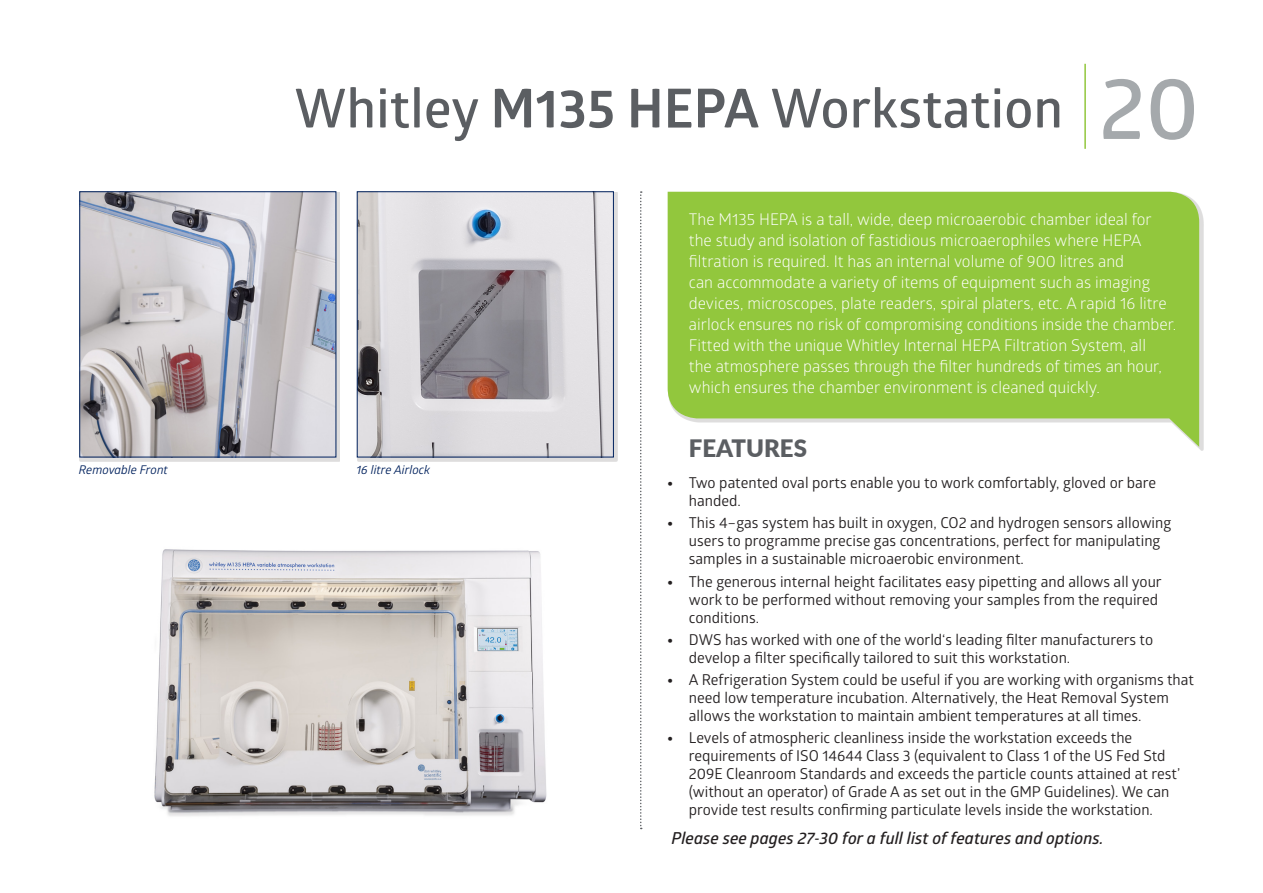
<style>
.page{position:relative;width:1263px;height:893px;background:#fff}
.page>*{position:absolute;margin:0;border:0;box-sizing:border-box;transform-origin:0 0}
.Table_of_contents_2{font:600 87px "Glober";color:#a5a9ac}
.Headline_1{font:600 54px "Glober";color:#5b5e62}
.Headline_2{font:900 24px "Lato";color:#5b5e62}
.Headline_2-2{font:italic 600 16.5px "Glober";color:#231f20}
.t1{font:16.2px/21px "Glober";color:#fff}
.Headline_2-3{font:15px/18px "Glober";color:#231f20}
.Quotes{font:italic 12px "Glober";color:#00215d}
.s1{font-weight:700}
.s2{font-weight:800}
</style>
<div class="page">
<hr style="left:1084px;top:64px;width:2px;height:85px;background:#92c73d">
<svg style="left:640px;top:191px;width:2px;height:638px"></svg>
<div style="left:668px;top:192px;width:535px;height:259px;background:#231f20;opacity:.15"></div>
<svg style="left:668px;top:192px;width:531px;height:255px;background:#9dcc52"></svg>
<img style="left:154px;top:549px;width:393px;height:267px">
<div style="left:80px;top:192px;width:260px;height:269px;background:#231f20;opacity:.15"></div>
<img style="left:81px;top:193px;width:253px;height:262px">
<div style="left:79px;top:191px;width:257px;height:266px;border:1px solid #00215d"></div>
<div style="left:357px;top:192px;width:261px;height:269px;background:#231f20;opacity:.15"></div>
<img style="left:359px;top:193px;width:253px;height:262px">
<div style="left:357px;top:191px;width:257px;height:266px;border:1px solid #00215d"></div>
<p class="Headline_1" style="left:294px;top:71px;width:770px">Whitley <span class="s1">M135 HEPA</span> Workstation</p>
<p class="Table_of_contents_2" style="left:1099px;top:47px;width:102px">20</p>
<p class="Quotes" style="left:79px;top:462px;width:90px">Removable Front</p>
<p class="Quotes" style="left:356px;top:462px;width:75px">16 litre Airlock</p>
<p class="t1" style="left:689px;top:208px;width:489px">The M135 HEPA is a tall, wide, deep microaerobic chamber ideal for the study and isolation of fastidious microaerophiles where HEPA filtration is required. It has an internal volume of 900 litres and<br>can accommodate a variety of items of equipment such as imaging devices, microscopes, plate readers, spiral platers, etc. A rapid 16 litre airlock ensures no risk of compromising conditions inside the chamber.<br>Fitted with the unique Whitley Internal HEPA Filtration System, all<br>the atmosphere passes through the filter hundreds of times an hour, which ensures the chamber environment is cleaned quickly.</p>
<p class="Headline_2" style="left:689px;top:430px;width:120px">FEATURES</p>
<p class="Headline_2-3" style="left:689px;top:473px;width:469px;text-indent:-21px"><span class="s2">•</span> Two patented oval ports enable you to work comfortably, gloved or bare handed.</p>
<p class="Headline_2-3" style="left:689px;top:513px;width:484px;text-indent:-21px"><span class="s2">•</span> This 4–gas system has built in oxygen, CO2 and hydrogen sensors allowing users to programme precise gas concentrations, perfect for manipulating samples in a sustainable microaerobic environment.</p>
<p class="Headline_2-3" style="left:689px;top:572px;width:474px;text-indent:-21px"><span class="s2">•</span> The generous internal height facilitates easy pipetting and allows all your work to be performed without removing your samples from the required conditions.</p>
<p class="Headline_2-3" style="left:689px;top:630px;width:466px;text-indent:-21px"><span class="s2">•</span> DWS has worked with one of the world‘s leading filter manufacturers to develop a filter specifically tailored to suit this workstation.</p>
<p class="Headline_2-3" style="left:689px;top:670px;width:506px;text-indent:-21px"><span class="s2">•</span> A Refrigeration System could be useful if you are working with organisms that need low temperature incubation. Alternatively, the Heat Removal System allows the workstation to maintain ambient temperatures at all times.</p>
<p class="Headline_2-3" style="left:689px;top:728px;width:493px;text-indent:-21px"><span class="s2">•</span> Levels of atmospheric cleanliness inside the workstation exceeds the requirements of ISO 14644 Class 3 (equivalent to Class 1 of the US Fed Std 209E Cleanroom Standards and exceeds the particle counts attained at rest’ (without an operator) of Grade A as set out in the GMP Guidelines). We can provide test results confirming particulate levels inside the workstation.</p>
<p class="Headline_2-2" style="left:671px;top:826px;width:434px">Please see pages 27-30 for a full list of features and options.</p>
</div>
